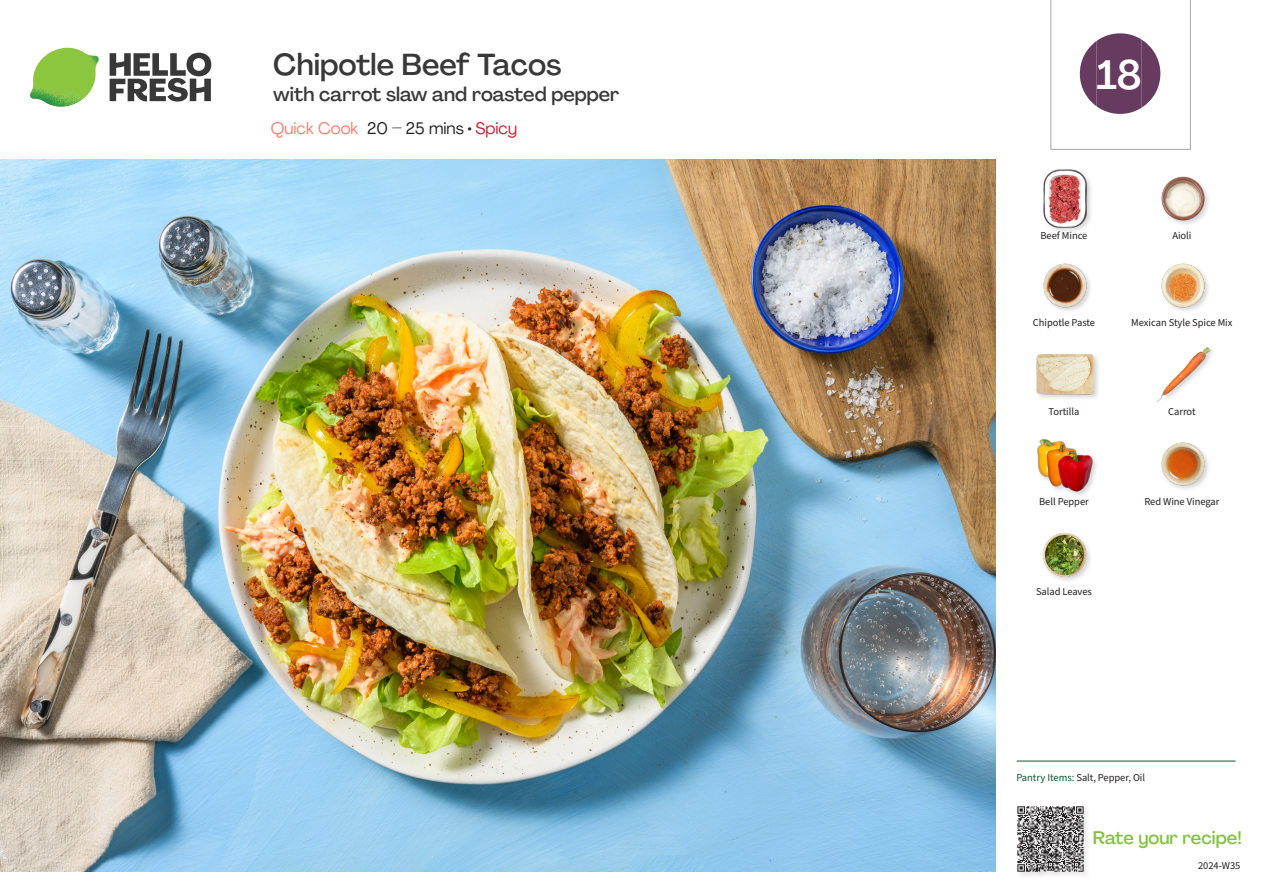
<style>
.page{position:relative;width:1263px;height:893px;background:#fff}
.page>*{position:absolute;margin:0;border:0;box-sizing:border-box;transform-origin:0 0}
._24_Recipe_Nr_Bag{font:500 40.5px "Agrandir";color:#fff}
._15_Titel_UK{font:500 30px "Agrandir";letter-spacing:-.005em;color:#383839}
._15_Titel_UK-2{font:500 19.5px "Agrandir";color:#383839}
.t1{font:500 18px "Agrandir";color:#81c340}
._02_Box_Type{font:16.5px "Agrandir";color:#231f20}
._18_FRONT_ingredients_UK{font:10.5px "Source Sans Pro";letter-spacing:-.005em;color:#231f20}
.t2{font:10.5px "Source Sans Variable";letter-spacing:-.005em;color:#231f20}
.s1{color:#f4806e}
.s2{color:#c31f31}
.s3{font-family:"Source Sans Pro";color:#0e572c}
</style>
<div class="page">
<svg style="left:110px;top:53px;width:101px;height:49px"></svg>
<img style="left:30px;top:48px;width:69px;height:59px">
<img style="left:0;top:159px;width:995px;height:713px">
<hr style="left:1016px;top:761px;width:219px;height:1px;background:#0e572c">
<div style="left:1017px;top:805px;width:74px;height:74px;background:#f9f9f9"></div>
<img style="left:1017px;top:806px;width:69px;height:69px">
<img style="left:1161px;top:176px;width:48px;height:48px">
<div style="left:1042px;top:169px;width:52px;height:65px;background:#231f20;opacity:.2"></div>
<img style="left:1042px;top:170px;width:52px;height:57px">
<img style="left:1161px;top:263px;width:48px;height:48px">
<img style="left:1043px;top:263px;width:48px;height:48px">
<img style="left:1156px;top:347px;width:56px;height:55px">
<div style="left:1035px;top:352px;width:65px;height:50px;background:#231f20;opacity:.2"></div>
<img style="left:1036px;top:352px;width:58px;height:50px">
<img style="left:1161px;top:442px;width:48px;height:47px">
<div style="left:1036px;top:438px;width:63px;height:60px;background:#231f20;opacity:.2"></div>
<img style="left:1036px;top:438px;width:58px;height:55px">
<img style="left:1042px;top:532px;width:48px;height:49px">
<svg style="left:1050px;top:0;width:141px;height:150px"></svg>
<p class="_15_Titel_UK" style="left:273px;top:46px;width:290px">Chipotle Beef Tacos</p>
<p class="_15_Titel_UK-2" style="left:273px;top:82px;width:348px">with carrot slaw and roasted pepper</p>
<p class="_02_Box_Type" style="left:271px;top:118px;width:248px"><span class="s1">Quick Cook</span> 20 – 25 mins • <span class="s2">Spicy</span></p>
<p class="_24_Recipe_Nr_Bag" style="left:1096px;top:50px;width:46px">18</p>
<p class="_18_FRONT_ingredients_UK" style="left:1040px;top:229px;width:48px">Beef Mince</p>
<p class="_18_FRONT_ingredients_UK" style="left:1172px;top:229px;width:21px">Aioli</p>
<p class="_18_FRONT_ingredients_UK" style="left:1033px;top:316px;width:64px">Chipotle Paste</p>
<p class="_18_FRONT_ingredients_UK" style="left:1131px;top:316px;width:103px">Mexican Style Spice Mix</p>
<p class="_18_FRONT_ingredients_UK" style="left:1049px;top:404px;width:32px">Tortilla</p>
<p class="_18_FRONT_ingredients_UK" style="left:1168px;top:404px;width:29px">Carrot</p>
<p class="_18_FRONT_ingredients_UK" style="left:1039px;top:495px;width:51px">Bell Pepper</p>
<p class="_18_FRONT_ingredients_UK" style="left:1144px;top:495px;width:76px">Red Wine Vinegar</p>
<p class="_18_FRONT_ingredients_UK" style="left:1036px;top:585px;width:57px">Salad Leaves</p>
<p class="t2" style="left:1016px;top:771px;width:130px"><span class="s3">Pantry Items:</span> Salt, Pepper, Oil</p>
<h3 class="t1" style="left:1093px;top:827px;width:150px">Rate your recipe!</h3>
<p class="t2" style="left:1198px;top:859px;width:44px">2024-W35</p>
</div>
